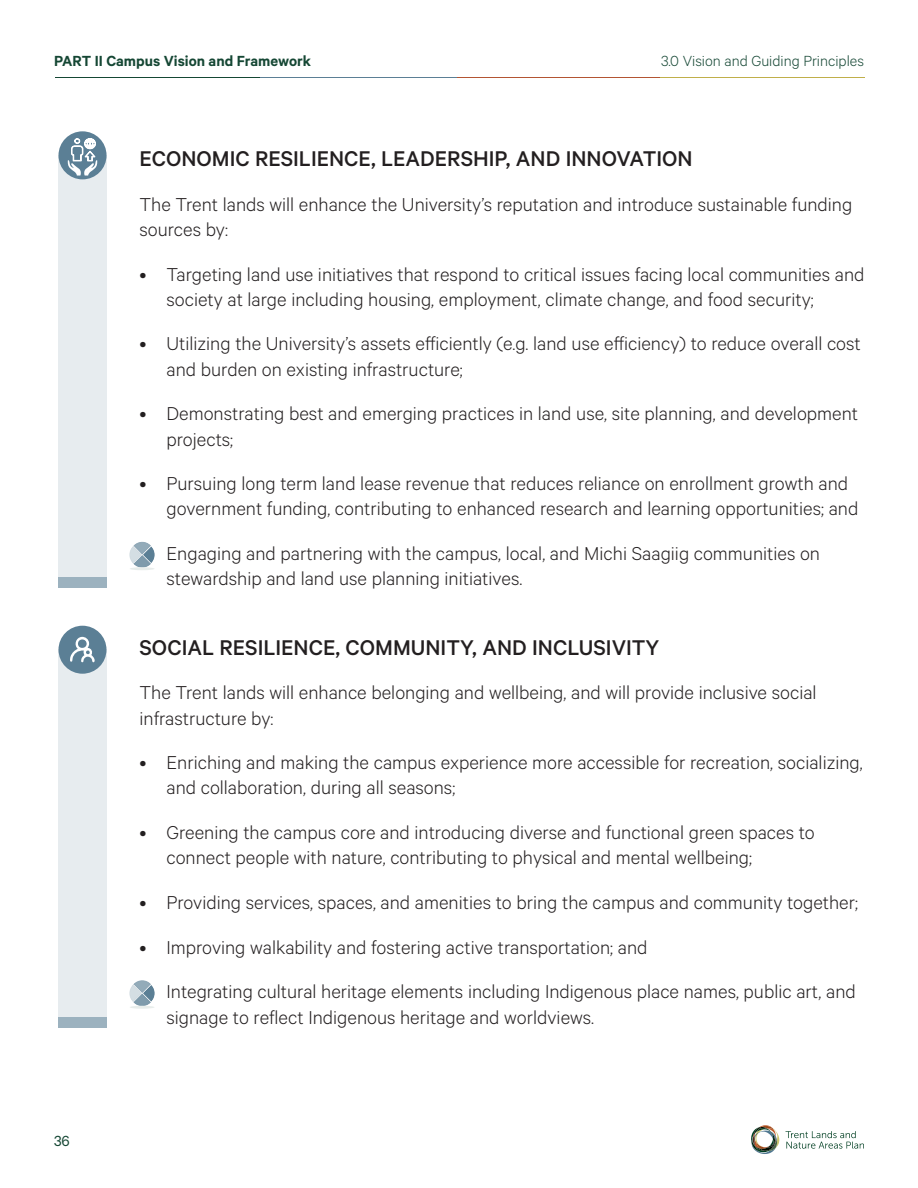
<style>
.page{position:relative;width:918px;height:1188px;background:#fff}
.page>*{position:absolute;margin:0;border:0;box-sizing:border-box;transform-origin:0 0}
.Body_-_12_15{font:500 24px "Calibre";color:#231f20}
.Body_-_12_15-2{font:300 21px/25.2px "Calibre";color:#231f20}
.Header_Top{font:600 16.5px "Calibre";color:#154734}
.Header_Top-2{font:300 16.5px "Calibre";color:#154734}
.t1{font:16.5px "Calibre";color:#154734}
</style>
<div class="page">
<svg style="left:786px;top:1131px;width:78px;height:18px"></svg>
<svg style="left:751px;top:1125px;width:28px;height:29px"></svg>
<hr style="left:55px;top:78px;width:205px;height:1px;background:#154734">
<hr style="left:260px;top:78px;width:205px;height:1px;background:#5b7f95">
<hr style="left:457px;top:78px;width:205px;height:1px;background:#b35533">
<hr style="left:661px;top:78px;width:204px;height:1px;background:#c0af4a">
<div style="left:58px;top:155px;width:49px;height:433px;background:#e7ecef"></div>
<div style="left:58px;top:650px;width:49px;height:378px;background:#e7ecef"></div>
<div style="left:58px;top:577px;width:49px;height:11px;background:#9cb2bf"></div>
<div style="left:58px;top:1017px;width:49px;height:11px;background:#9cb2bf"></div>
<div style="left:58px;top:626px;width:48px;height:48px;background:#5b7f95;border-radius:50%"></div>
<svg style="left:70px;top:637px;width:25px;height:25px"></svg>
<div style="left:59px;top:131px;width:48px;height:48px;background:#5b7f95;border-radius:50%"></div>
<svg style="left:67px;top:138px;width:31px;height:38px"></svg>
<svg style="left:129px;top:980px;width:26px;height:27px"></svg>
<hr style="left:130px;top:1006px;width:25px;height:3px;background:#e8edeb;border-radius:50%">
<svg style="left:129px;top:541px;width:26px;height:26px"></svg>
<hr style="left:130px;top:567px;width:25px;height:3px;background:#e8edeb;border-radius:50%">
<p class="Header_Top" style="left:54px;top:51px;width:259px">PART II Campus Vision and Framework</p>
<p class="Header_Top-2" style="left:661px;top:52px;width:204px">3.0 Vision and Guiding Principles</p>
<p class="Body_-_12_15" style="left:140px;top:144px;width:555px">ECONOMIC RESILIENCE, LEADERSHIP, AND INNOVATION</p>
<p class="Body_-_12_15-2" style="left:140px;top:191px;width:714px">The Trent lands will enhance the University’s reputation and introduce sustainable funding sources by:</p>
<p class="Body_-_12_15-2" style="left:166px;top:260px;width:700px;text-indent:-27px">• Targeting land use initiatives that respond to critical issues facing local communities and society at large including housing, employment, climate change, and food security;</p>
<p class="Body_-_12_15-2" style="left:166px;top:330px;width:696px;text-indent:-27px">• Utilizing the University’s assets efficiently (e.g. land use efficiency) to reduce overall cost and burden on existing infrastructure;</p>
<p class="Body_-_12_15-2" style="left:166px;top:400px;width:693px;text-indent:-27px">• Demonstrating best and emerging practices in land use, site planning, and development projects;</p>
<p class="Body_-_12_15-2" style="left:166px;top:470px;width:693px;text-indent:-27px">• Pursuing long term land lease revenue that reduces reliance on enrollment growth and government funding, contributing to enhanced research and learning opportunities; and</p>
<p class="Body_-_12_15-2" style="left:166px;top:540px;width:655px;text-indent:-27px">• Engaging and partnering with the campus, local, and Michi Saagiig communities on stewardship and land use planning initiatives.</p>
<p class="t1" style="left:54px;top:1132px;width:17px">36</p>
<p class="Body_-_12_15" style="left:140px;top:633px;width:522px">SOCIAL RESILIENCE, COMMUNITY, AND INCLUSIVITY</p>
<p class="Body_-_12_15-2" style="left:140px;top:679px;width:679px">The Trent lands will enhance belonging and wellbeing, and will provide inclusive social infrastructure by:</p>
<p class="Body_-_12_15-2" style="left:166px;top:749px;width:698px;text-indent:-27px">• Enriching and making the campus experience more accessible for recreation, socializing, and collaboration, during all seasons;</p>
<p class="Body_-_12_15-2" style="left:166px;top:819px;width:650px;text-indent:-27px">• Greening the campus core and introducing diverse and functional green spaces to connect people with nature, contributing to physical and mental wellbeing;</p>
<p class="Body_-_12_15-2" style="left:140px;top:889px;width:720px">• Providing services, spaces, and amenities to bring the campus and community together;</p>
<p class="Body_-_12_15-2" style="left:140px;top:934px;width:509px">• Improving walkability and fostering active transportation; and</p>
<p class="Body_-_12_15-2" style="left:166px;top:978px;width:691px;text-indent:-27px">• Integrating cultural heritage elements including Indigenous place names, public art, and signage to reflect Indigenous heritage and worldviews.</p>
</div>
